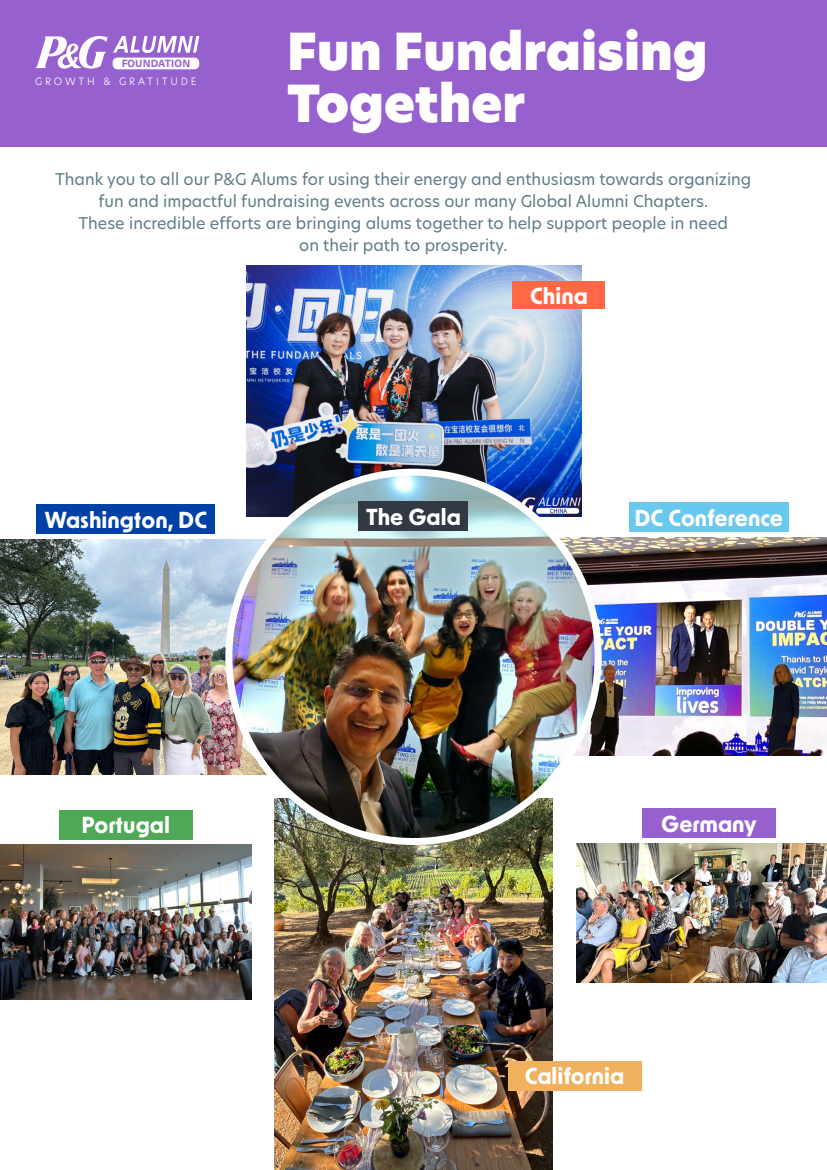
<style>
.page{position:relative;width:827px;height:1170px;background:#fff}
.page>*{position:absolute;margin:0;border:0;box-sizing:border-box;transform-origin:0 0}
.t1{font:50px/52px "New Hero Super";color:#fff}
.t2{font:700 22px "New Order";color:#fff}
.t3{font:16px/22px "New Hero";color:#607c87;text-align:center}
.t4{font:300 10px "New Hero";letter-spacing:.28em;color:#fff}
</style>
<div class="page">
<div style="left:0;top:0;width:827px;height:147px;background:#9661cf"></div>
<svg style="left:35px;top:36px;width:164px;height:33px"></svg>
<img style="left:559px;top:538px;width:268px;height:218px">
<img style="left:0;top:540px;width:266px;height:234px">
<img style="left:274px;top:799px;width:279px;height:371px">
<img style="left:247px;top:266px;width:335px;height:251px">
<img style="left:0;top:845px;width:252px;height:155px">
<img style="left:576px;top:843px;width:251px;height:139px">
<img style="left:229px;top:472px;width:369px;height:370px;border-radius:185px">
<div style="left:36px;top:504px;width:179px;height:30px;background:#0041a7"></div>
<div style="left:513px;top:281px;width:92px;height:28px;background:#fe6847"></div>
<div style="left:629px;top:502px;width:160px;height:30px;background:#69c8ee"></div>
<div style="left:59px;top:810px;width:134px;height:30px;background:#4ea856"></div>
<div style="left:642px;top:808px;width:133px;height:30px;background:#9661cf"></div>
<div style="left:508px;top:1061px;width:133px;height:30px;background:#f0b15e"></div>
<div style="left:359px;top:501px;width:109px;height:30px;background:#323943"></div>
<h1 class="t1" style="left:287px;top:26px;width:422px">Fun Fundraising<br>Together</h1>
<p class="t3" style="left:55px;top:168px;width:698px">Thank you to all our P&amp;G Alums for using their energy and enthusiasm towards organizing fun and impactful fundraising events across our many Global Alumni Chapters.<br>These incredible efforts are bringing alums together to help support people in need<br>on their path to prosperity.</p>
<p class="t4" style="left:35px;top:74px;width:163px">GROWTH &amp; GRATITUDE</p>
<h2 class="t2" style="left:44px;top:506px;width:164px">Washington, DC</h2>
<h2 class="t2" style="left:530px;top:281px;width:59px">China</h2>
<h2 class="t2" style="left:366px;top:502px;width:96px">The Gala</h2>
<h2 class="t2" style="left:634px;top:504px;width:150px">DC Conference</h2>
<h2 class="t2" style="left:82px;top:811px;width:90px">Portugal</h2>
<h2 class="t2" style="left:661px;top:809px;width:97px">Germany</h2>
<h2 class="t2" style="left:525px;top:1062px;width:101px">California</h2>
</div>
